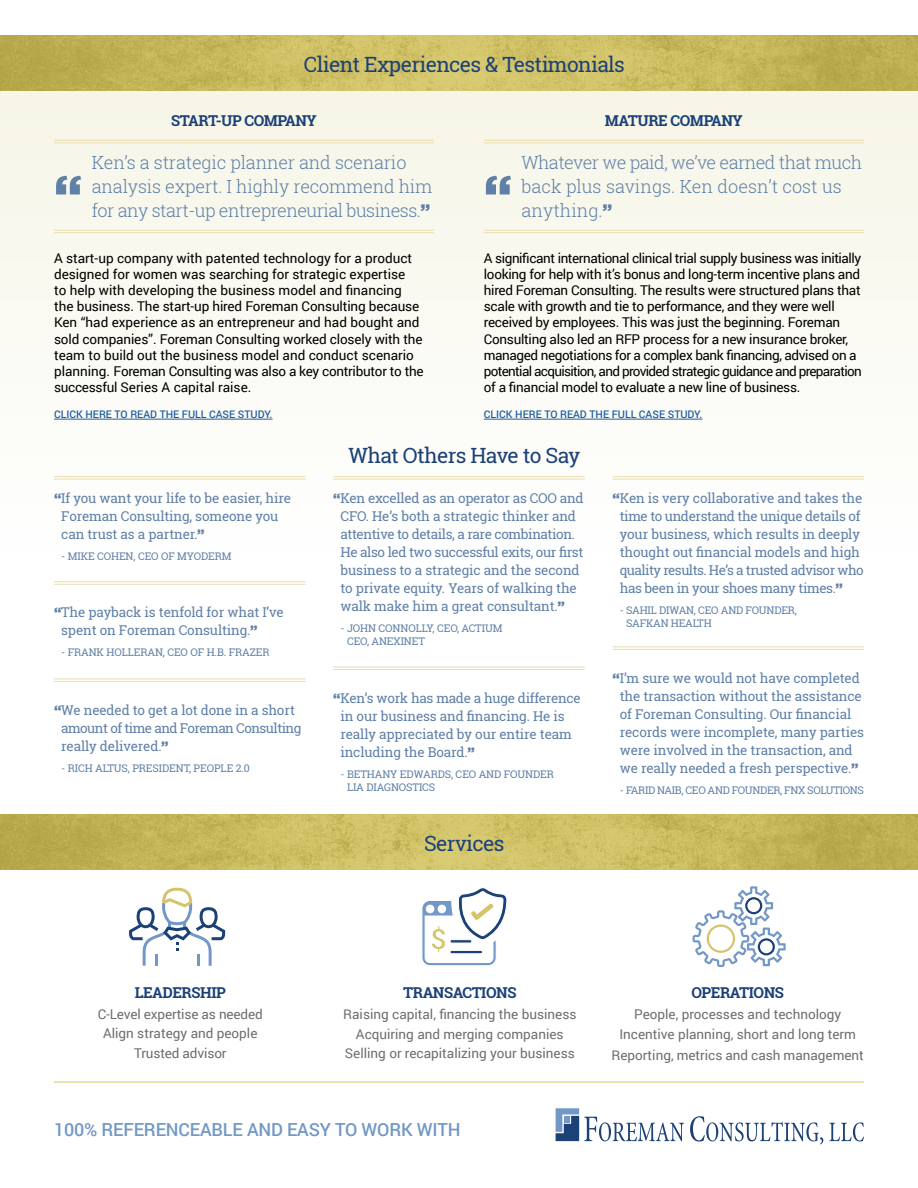
<style>
.page{position:relative;width:918px;height:1188px;background:#fff}
.page>*{position:absolute;margin:0;border:0;box-sizing:border-box;transform-origin:0 0}
.t1{font:900 51.75px "Gotham";color:#5f80a7}
.t2{font:21px "Roboto Slab";letter-spacing:-.03em;color:#1c4177}
.t3{font:300 18px/23.7px "Roboto Slab";letter-spacing:-.03em;color:#5f80a7}
.t4{font:300 18px/23.7px "Roboto Slab";letter-spacing:-.01em;color:#5f80a7}
.t5{font:500 18px "Roboto";letter-spacing:-.01em;color:#7298c7}
.t6{font:700 15px "Roboto Slab";letter-spacing:-.03em;color:#1c4177}
.t7{font:13.5px/18px "Roboto Slab";letter-spacing:-.01em;color:#5f80a7}
.t8{font:13.5px/16.2px "Roboto";letter-spacing:-.02em;color:#000}
.t9{font:13.5px/16.2px "Roboto";color:#000}
.t10{font:13.5px/19.5px "Roboto";color:#6d6e71;text-align:center}
.t11{font:10.5px/13.5px "Roboto Slab";letter-spacing:-.01em;color:#5f80a7}
.t12{font:500 10.5px "Roboto";color:#215e9e}
.t13{font:10.5px "Roboto Slab";letter-spacing:-.03em;color:#5f80a7}
.s1{font-family:"Gotham";font-weight:900}
</style>
<div class="page">
<div style="left:0;top:66px;width:918px;height:484px;background:#fafaf2"></div>
<svg style="left:0;top:814px;width:918px;height:55px;background:#c7b85d"></svg>
<hr style="left:54px;top:1082px;width:810px;height:1px;background:#d4c56b">
<svg style="left:690px;top:1116px;width:133px;height:28px"></svg>
<svg style="left:829px;top:1122px;width:35px;height:19px"></svg>
<svg style="left:556px;top:1108px;width:128px;height:33px"></svg>
<svg style="left:129px;top:888px;width:96px;height:78px"></svg>
<svg style="left:422px;top:887px;width:85px;height:79px"></svg>
<svg style="left:693px;top:886px;width:93px;height:81px"></svg>
<svg style="left:0;top:35px;width:918px;height:55px;background:#c7b85d"></svg>
<hr style="left:54px;top:419px;width:219px;height:1px;background:#215e9e">
<hr style="left:54px;top:140px;width:380px;height:1px;background:#e8deaf">
<hr style="left:54px;top:143px;width:380px;height:1px;background:#e8deaf">
<hr style="left:54px;top:230px;width:380px;height:1px;background:#e8deaf">
<hr style="left:54px;top:232px;width:380px;height:1px;background:#e8deaf">
<hr style="left:484px;top:419px;width:218px;height:1px;background:#215e9e">
<hr style="left:484px;top:140px;width:380px;height:1px;background:#e8deaf">
<hr style="left:484px;top:143px;width:380px;height:1px;background:#e8deaf">
<hr style="left:484px;top:230px;width:380px;height:1px;background:#e8deaf">
<hr style="left:484px;top:232px;width:380px;height:1px;background:#e8deaf">
<hr style="left:54px;top:476px;width:251px;height:1px;background:#e8deaf">
<hr style="left:54px;top:479px;width:251px;height:1px;background:#e8deaf">
<hr style="left:54px;top:582px;width:251px;height:1px;background:#e8deaf">
<hr style="left:54px;top:584px;width:251px;height:1px;background:#e8deaf">
<hr style="left:613px;top:476px;width:251px;height:1px;background:#e8deaf">
<hr style="left:613px;top:479px;width:251px;height:1px;background:#e8deaf">
<hr style="left:333px;top:476px;width:252px;height:1px;background:#e8deaf">
<hr style="left:333px;top:479px;width:252px;height:1px;background:#e8deaf">
<hr style="left:333px;top:667px;width:252px;height:1px;background:#e8deaf">
<hr style="left:333px;top:669px;width:252px;height:1px;background:#e8deaf">
<hr style="left:54px;top:679px;width:251px;height:1px;background:#e8deaf">
<hr style="left:54px;top:681px;width:251px;height:1px;background:#e8deaf">
<hr style="left:613px;top:647px;width:251px;height:1px;background:#e8deaf">
<hr style="left:613px;top:649px;width:251px;height:1px;background:#e8deaf">
<h1 class="t1" style="left:54px;top:158px;width:30px">“</h1>
<h2 class="t2" style="left:304px;top:50px;width:323px">Client Experiences &amp; Testimonials</h2>
<p class="t6" style="left:171px;top:110px;width:147px">START-UP COMPANY</p>
<p class="t6" style="left:605px;top:110px;width:139px">MATURE COMPANY</p>
<h3 class="t4" style="left:92px;top:150px;width:342px">Ken’s a strategic planner and scenario analysis expert. I highly recommend him</h3>
<h3 class="t3" style="left:522px;top:151px;width:342px">Whatever we paid, we’ve earned that much back plus savings. Ken doesn’t cost us</h3>
<h1 class="t1" style="left:484px;top:158px;width:30px">“</h1>
<h3 class="t3" style="left:92px;top:198px;width:340px">for any start-up entrepreneurial business.<span class="s1">”</span></h3>
<p class="t9" style="left:54px;top:249px;width:371px">A start-up company with patented technology for a product designed for women was searching for strategic expertise<br>to help with developing the business model and financing the business. The start-up hired Foreman Consulting because Ken “had experience as an entrepreneur and had bought and sold companies”. Foreman Consulting worked closely with the team to build out the business model and conduct scenario planning. Foreman Consulting was also a key contributor to the successful Series A capital raise.</p>
<p class="t12" style="left:54px;top:407px;width:220px">CLICK HERE TO READ THE FULL CASE STUDY.</p>
<h2 class="t2" style="left:348px;top:441px;width:233px">What Others Have to Say</h2>
<h3 class="t4" style="left:522px;top:198px;width:92px">anything.<span class="s1">”</span></h3>
<p class="t8" style="left:484px;top:249px;width:379px">A significant international clinical trial supply business was initially looking for help with it’s bonus and long-term incentive plans and hired Foreman Consulting. The results were structured plans that scale with growth and tie to performance, and they were well received by employees. This was just the beginning. Foreman Consulting also led an RFP process for a new insurance broker, managed negotiations for a complex bank financing, advised on a potential acquisition, and provided strategic guidance and preparation of a financial model to evaluate a new line of business.</p>
<p class="t12" style="left:484px;top:407px;width:220px">CLICK HERE TO READ THE FULL CASE STUDY.</p>
<p class="t7" style="left:61px;top:488px;width:231px;text-indent:-7px"><span class="s1">“</span>If you want your life to be easier, hire<br>Foreman Consulting, someone you can trust as a partner.<span class="s1">”</span></p>
<p class="t11" style="left:61px;top:549px;width:172px">- MIKE COHEN, CEO OF MYODERM</p>
<p class="t7" style="left:61px;top:603px;width:224px;text-indent:-7px"><span class="s1">“</span>The payback is tenfold for what I’ve spent on Foreman Consulting.<span class="s1">”</span></p>
<p class="t11" style="left:61px;top:646px;width:210px">- FRANK HOLLERAN, CEO OF H.B. FRAZER</p>
<p class="t7" style="left:61px;top:701px;width:242px;text-indent:-7px"><span class="s1">“</span>We needed to get a lot done in a short amount of time and Foreman Consulting really delivered.<span class="s1">”</span></p>
<p class="t11" style="left:61px;top:761px;width:190px">- RICH ALTUS, PRESIDENT, PEOPLE 2.0</p>
<p class="t7" style="left:341px;top:488px;width:244px;text-indent:-7px"><span class="s1">“</span>Ken excelled as an operator as COO and CFO. He’s both a strategic thinker and attentive to details, a rare combination.<br>He also led two successful exits, our first business to a strategic and the second to private equity. Years of walking the walk make him a great consultant.<span class="s1">”</span></p>
<p class="t11" style="left:347px;top:621px;width:157px;text-indent:-6px">- JOHN CONNOLLY, CEO, ACTIUM<br>CEO, ANEXINET</p>
<p class="t7" style="left:341px;top:689px;width:242px;text-indent:-7px"><span class="s1">“</span>Ken’s work has made a huge difference in our business and financing. He is really appreciated by our entire team including the Board.<span class="s1">”</span></p>
<p class="t11" style="left:347px;top:767px;width:208px;text-indent:-6px">- BETHANY EDWARDS, CEO AND FOUNDER<br>LIA DIAGNOSTICS</p>
<h2 class="t2" style="left:424px;top:829px;width:82px">Services</h2>
<p class="t7" style="left:620px;top:488px;width:246px;text-indent:-7px"><span class="s1">“</span>Ken is very collaborative and takes the time to understand the unique details of your business, which results in deeply thought out financial models and high quality results. He’s a trusted advisor who has been in your shoes many times.<span class="s1">”</span></p>
<p class="t11" style="left:626px;top:603px;width:172px;text-indent:-6px">- SAHIL DIWAN, CEO AND FOUNDER,<br>SAFKAN HEALTH</p>
<p class="t7" style="left:613px;top:669px;width:253px;text-align:center"><span class="s1">“</span>I’m sure we would not have completed the transaction without the assistance of Foreman Consulting. Our financial records were incomplete, many parties were involved in the transaction, and we really needed a fresh perspective.<span class="s1">”</span></p>
<p class="t13" style="left:620px;top:783px;width:246px">- FARID NAIB, CEO AND FOUNDER, FNX SOLUTIONS</p>
<p class="t6" style="left:135px;top:983px;width:93px">LEADERSHIP</p>
<p class="t10" style="left:98px;top:1004px;width:167px">C-Level expertise as needed<br>Align strategy and people<br>Trusted advisor</p>
<p class="t6" style="left:403px;top:983px;width:115px">TRANSACTIONS</p>
<p class="t10" style="left:343px;top:1004px;width:235px">Raising capital, financing the business<br>Acquiring and merging companies<br>Selling or recapitalizing your business</p>
<h3 class="t5" style="left:54px;top:1117px;width:408px">100% REFERENCEABLE AND EASY TO WORK WITH</h3>
<p class="t6" style="left:692px;top:983px;width:94px">OPERATIONS</p>
<p class="t10" style="left:611px;top:1003px;width:254px;line-height:20.5px">People, processes and technology<br>Incentive planning, short and long term<br>Reporting, metrics and cash management</p>
</div>
